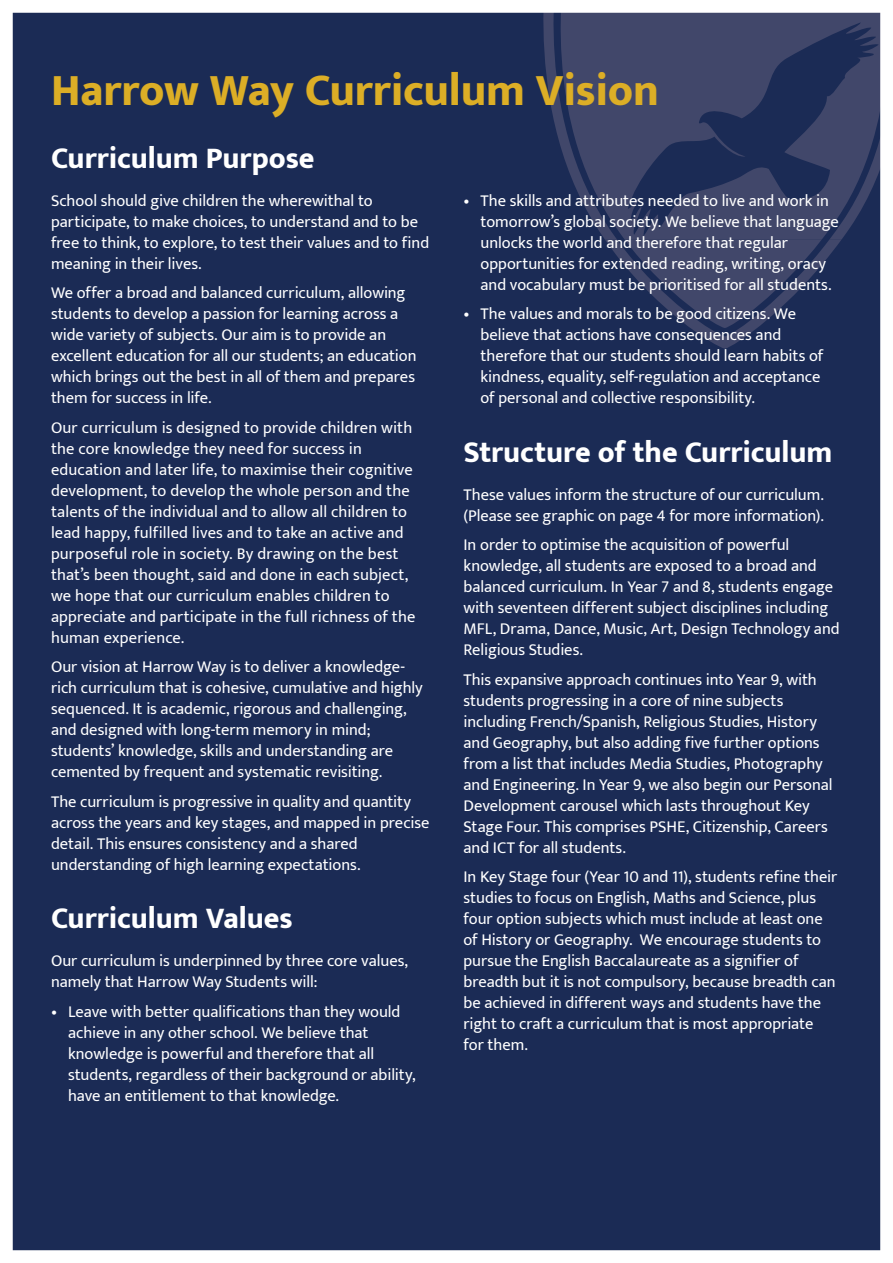
<style>
.page{position:relative;width:893px;height:1263px;background:#fff}
.page>*{position:absolute;margin:0;border:0;box-sizing:border-box;transform-origin:0 0}
.t1{font:800 45px "Mukta";letter-spacing:-.005em;color:#dcae26}
.t2{font:800 30px "Mukta";color:#fff}
.t3{font:16.5px/21px "Mukta";color:#fff}
</style>
<div class="page">
<div style="left:12px;top:12px;width:869px;height:1239px;background:#1b2b55"></div>
<h1 class="t1" style="left:51px;top:63px;width:609px">Harrow Way Curriculum Vision</h1>
<h2 class="t2" style="left:51px;top:140px;width:265px">Curriculum Purpose</h2>
<p class="t3" style="left:51px;top:190px;width:380px">School should give children the wherewithal to participate, to make choices, to understand and to be free to think, to explore, to test their values and to find meaning in their lives.</p>
<p class="t3" style="left:51px;top:282px;width:367px">We offer a broad and balanced curriculum, allowing students to develop a passion for learning across a wide variety of subjects. Our aim is to provide an excellent education for all our students; an education which brings out the best in all of them and prepares them for success in life.</p>
<p class="t3" style="left:51px;top:417px;width:366px">Our curriculum is designed to provide children with the core knowledge they need for success in education and later life, to maximise their cognitive development, to develop the whole person and the talents of the individual and to allow all children to lead happy, fulfilled lives and to take an active and purposeful role in society. By drawing on the best that’s been thought, said and done in each subject, we hope that our curriculum enables children to appreciate and participate in the full richness of the human experience.</p>
<p class="t3" style="left:51px;top:656px;width:373px">Our vision at Harrow Way is to deliver a knowledge&shy;rich curriculum that is cohesive, cumulative and highly sequenced. It is academic, rigorous and challenging, and designed with long-term memory in mind; students’ knowledge, skills and understanding are cemented by frequent and systematic revisiting.</p>
<p class="t3" style="left:51px;top:791px;width:380px">The curriculum is progressive in quality and quantity across the years and key stages, and mapped in precise detail. This ensures consistency and a shared understanding of high learning expectations.</p>
<h2 class="t2" style="left:51px;top:900px;width:243px">Curriculum Values</h2>
<p class="t3" style="left:51px;top:950px;width:359px">Our curriculum is underpinned by three core values, namely that Harrow Way Students will:</p>
<p class="t3" style="left:68px;top:1001px;width:349px;text-indent:-17px">• Leave with better qualifications than they would achieve in any other school. We believe that knowledge is powerful and therefore that all students, regardless of their background or ability, have an entitlement to that knowledge.</p>
<p class="t3" style="left:480px;top:190px;width:360px;text-indent:-17px">• The skills and attributes needed to live and work in tomorrow’s global society. We believe that language unlocks the world and therefore that regular opportunities for extended reading, writing, oracy and vocabulary must be prioritised for all students.</p>
<p class="t3" style="left:480px;top:303px;width:344px;text-indent:-17px">• The values and morals to be good citizens. We believe that actions have consequences and therefore that our students should learn habits of kindness, equality, self-regulation and acceptance of personal and collective responsibility.</p>
<h2 class="t2" style="left:463px;top:434px;width:370px">Structure of the Curriculum</h2>
<p class="t3" style="left:463px;top:484px;width:362px">These values inform the structure of our curriculum. (Please see graphic on page 4 for more information).</p>
<p class="t3" style="left:463px;top:534px;width:378px">In order to optimise the acquisition of powerful knowledge, all students are exposed to a broad and balanced curriculum. In Year 7 and 8, students engage with seventeen different subject disciplines including MFL, Drama, Dance, Music, Art, Design Technology and Religious Studies.</p>
<p class="t3" style="left:463px;top:669px;width:371px">This expansive approach continues into Year 9, with students progressing in a core of nine subjects including French/Spanish, Religious Studies, History and Geography, but also adding five further options from a list that includes Media Studies, Photography and Engineering. In Year 9, we also begin our Personal Development carousel which lasts throughout Key Stage Four. This comprises PSHE, Citizenship, Careers and ICT for all students.</p>
<p class="t3" style="left:463px;top:866px;width:375px">In Key Stage four (Year 10 and 11), students refine their studies to focus on English, Maths and Science, plus four option subjects which must include at least one of History or Geography. We encourage students to pursue the English Baccalaureate as a signifier of breadth but it is not compulsory, because breadth can be achieved in different ways and students have the right to craft a curriculum that is most appropriate for them.</p>
</div>
